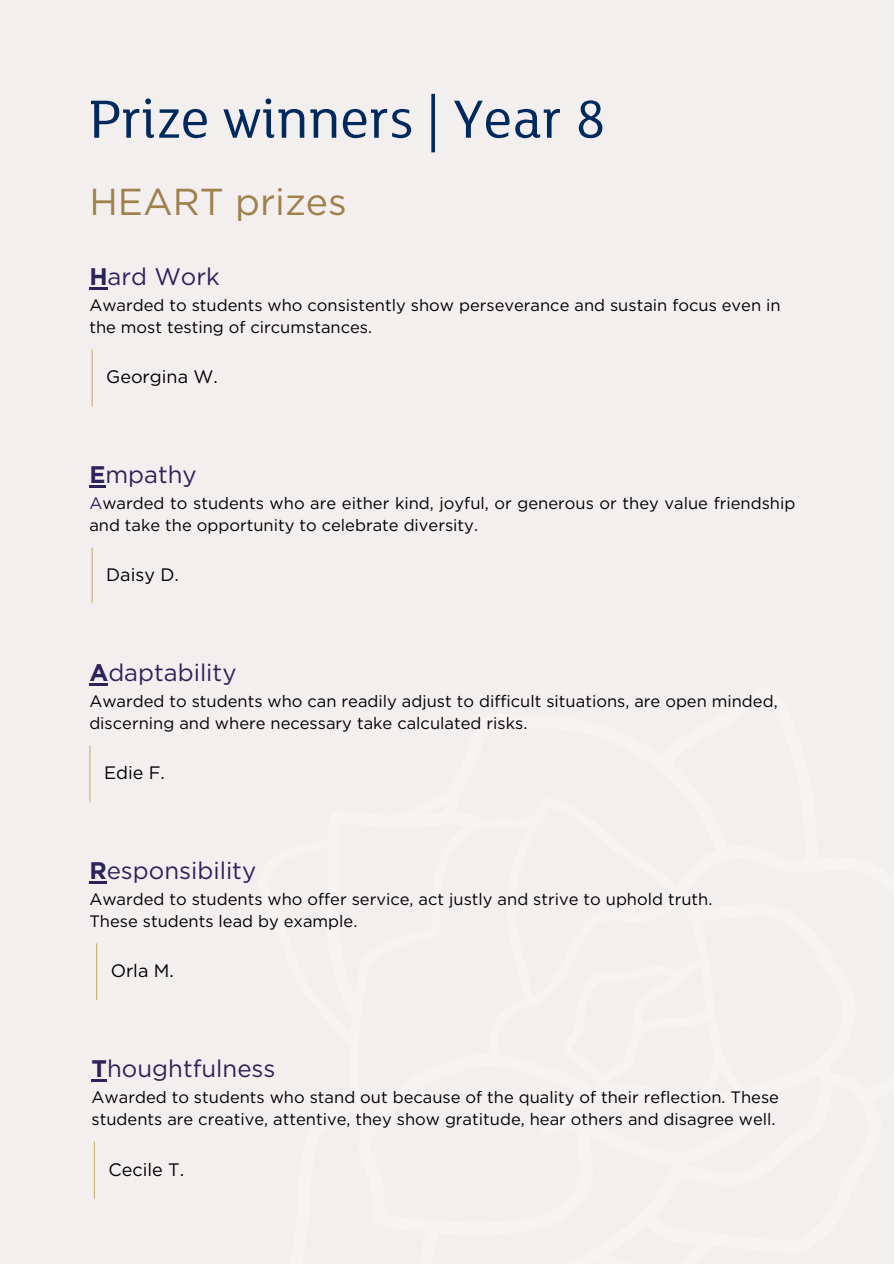
<style>
.page{position:relative;width:894px;height:1264px;background:#fff}
.page>*{position:absolute;margin:0;border:0;box-sizing:border-box;transform-origin:0 0}
.t1{font:58.5px "FS Lola";color:#00295d}
.t2{font:37.5px "Gotham";color:#9e814b}
.t3{font:24px "Gotham";color:#2b2458}
.t4{font:18px "Gotham";color:#000}
.t5{font:16.5px/22.5px "Gotham";color:#000}
.s1{font-weight:700}
.s2{color:#2b2458}
</style>
<div class="page">
<div style="left:0;top:0;width:893px;height:1263px;background:#f4efef"></div>
<svg style="left:89px;top:683px;width:19px;height:2px"></svg>
<svg style="left:89px;top:881px;width:18px;height:2px"></svg>
<hr style="left:92px;top:1078px;width:15px;height:3px;background:#2b2458">
<hr style="left:92px;top:349px;width:1px;height:57px;background:#c7b072">
<svg style="left:89px;top:287px;width:19px;height:2px"></svg>
<svg style="left:89px;top:485px;width:16px;height:2px"></svg>
<hr style="left:92px;top:547px;width:1px;height:55px;background:#c7b072">
<hr style="left:89px;top:745px;width:1px;height:57px;background:#c7b072">
<hr style="left:96px;top:943px;width:1px;height:57px;background:#c7b072">
<hr style="left:94px;top:1141px;width:1px;height:57px;background:#c7b072">
<p class="t1" style="left:89px;top:95px;width:517px">Prize winners | Year 8</p>
<p class="t2" style="left:89px;top:178px;width:259px">HEART prizes</p>
<p class="t3" style="left:89px;top:262px;width:132px"><span class="s1">H</span>ard Work</p>
<p class="t5" style="left:89px;top:293px;width:692px">Awarded to students who consistently show perseverance and sustain focus even in the most testing of circumstances.</p>
<p class="t4" style="left:106px;top:366px;width:113px">Georgina W.</p>
<p class="t3" style="left:89px;top:460px;width:109px"><span class="s1">E</span>mpathy</p>
<p class="t5" style="left:89px;top:491px;width:707px"><span class="s2">A</span>warded to students who are either kind, joyful, or generous or they value friendship and take the opportunity to celebrate diversity.</p>
<p class="t4" style="left:106px;top:564px;width:74px">Daisy D.</p>
<h1 class="t3" style="left:89px;top:657px;width:149px"><span class="s1">A</span>daptability</h1>
<h2 class="t5" style="left:89px;top:689px;width:689px">Awarded to students who can readily adjust to difficult situations, are open minded, discerning and where necessary take calculated risks.</h2>
<p class="t4" style="left:104px;top:762px;width:63px">Edie F.</p>
<p class="t3" style="left:89px;top:855px;width:168px"><span class="s1">R</span>esponsibility</p>
<p class="t5" style="left:89px;top:887px;width:624px">Awarded to students who offer service, act justly and strive to uphold truth.</p>
<p class="t5" style="left:89px;top:909px;width:269px">These students lead by example.</p>
<p class="t4" style="left:111px;top:959px;width:65px">Orla M.</p>
<p class="t3" style="left:92px;top:1053px;width:185px"><span class="s1">T</span>houghtfulness</p>
<p class="t5" style="left:92px;top:1085px;width:688px">Awarded to students who stand out because of the quality of their reflection. These students are creative, attentive, they show gratitude, hear others and disagree well.</p>
<p class="t4" style="left:108px;top:1158px;width:77px">Cecile T.</p>
</div>
